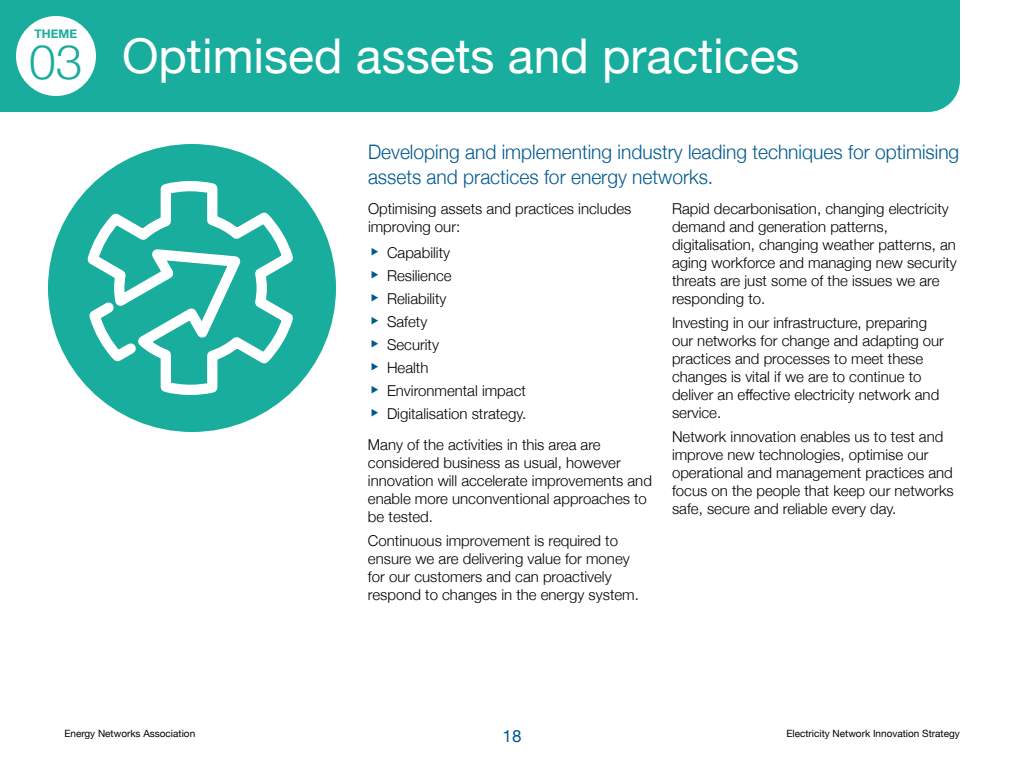
<style>
.page{position:relative;width:1024px;height:768px;background:#fff}
.page>*{position:absolute;margin:0;border:0;box-sizing:border-box;transform-origin:0 0}
.t1{font:48px "Helvetica Neue";color:#fff}
.t2{font:300 48px "Helvetica Neue";color:#18ad9c}
.t3{font:300 20px/25px "Helvetica Neue";color:#00598e;scale:.96 1}
.t4{font:17px "Helvetica Neue";color:#00598e}
.t5{font:300 15px/18px "Helvetica Neue";color:#000}
.t6{font:700 12px "Helvetica Neue";color:#18ad9c}
.t7{font:10px "Helvetica Neue";color:#000}
</style>
<div class="page">
<div style="left:48px;top:144px;width:288px;height:288px;background:#18ad9c;border-radius:50%"></div>
<svg style="left:81px;top:176px;width:219px;height:224px"></svg>
<svg style="left:82px;top:294px;width:63px;height:75px"></svg>
<div style="left:0;top:0;width:960px;height:112px;background:#18ad9c"></div>
<div style="left:16px;top:16px;width:80px;height:80px;background:#fff;border-radius:50%"></div>
<p class="t6" style="left:35px;top:24px;width:44px">THEME</p>
<h1 class="t2" style="left:29px;top:23px;width:55px">03</h1>
<h1 class="t1" style="left:122px;top:21px;width:679px">Optimised assets and practices</h1>
<h2 class="t3" style="left:368px;top:138px;width:617px">Developing and implementing industry leading techniques for optimising assets and practices for energy networks.</h2>
<p class="t5" style="left:368px;top:199px;width:265px">Optimising assets and practices includes improving our:</p>
<p class="t5" style="left:387px;top:240px;width:141px;line-height:23px">Capability<br>Resilience<br>Reliability<br>Safety<br>Security<br>Health<br>Environmental impact<br>Digitalisation strategy.</p>
<p class="t5" style="left:368px;top:435px;width:285px">Many of the activities in this area are considered business as usual, however innovation will accelerate improvements and enable more unconventional approaches to be tested.</p>
<p class="t5" style="left:368px;top:531px;width:272px">Continuous improvement is required to ensure we are delivering value for money for our customers and can proactively respond to changes in the energy system.</p>
<p class="t5" style="left:672px;top:199px;width:286px">Rapid decarbonisation, changing electricity demand and generation patterns, digitalisation, changing weather patterns, an aging workforce and managing new security threats are just some of the issues we are responding to.</p>
<p class="t5" style="left:672px;top:313px;width:274px">Investing in our infrastructure, preparing our networks for change and adapting our practices and processes to meet these changes is vital if we are to continue to deliver an effective electricity network and service.</p>
<p class="t5" style="left:672px;top:427px;width:283px">Network innovation enables us to test and improve new technologies, optimise our operational and management practices and focus on the people that keep our networks safe, secure and reliable every day.</p>
<p class="t7" style="left:64px;top:726px;width:132px">Energy Networks Association</p>
<p class="t4" style="left:503px;top:723px;width:20px">18</p>
<p class="t7" style="left:786px;top:726px;width:175px">Electricity Network Innovation Strategy</p>
</div>
